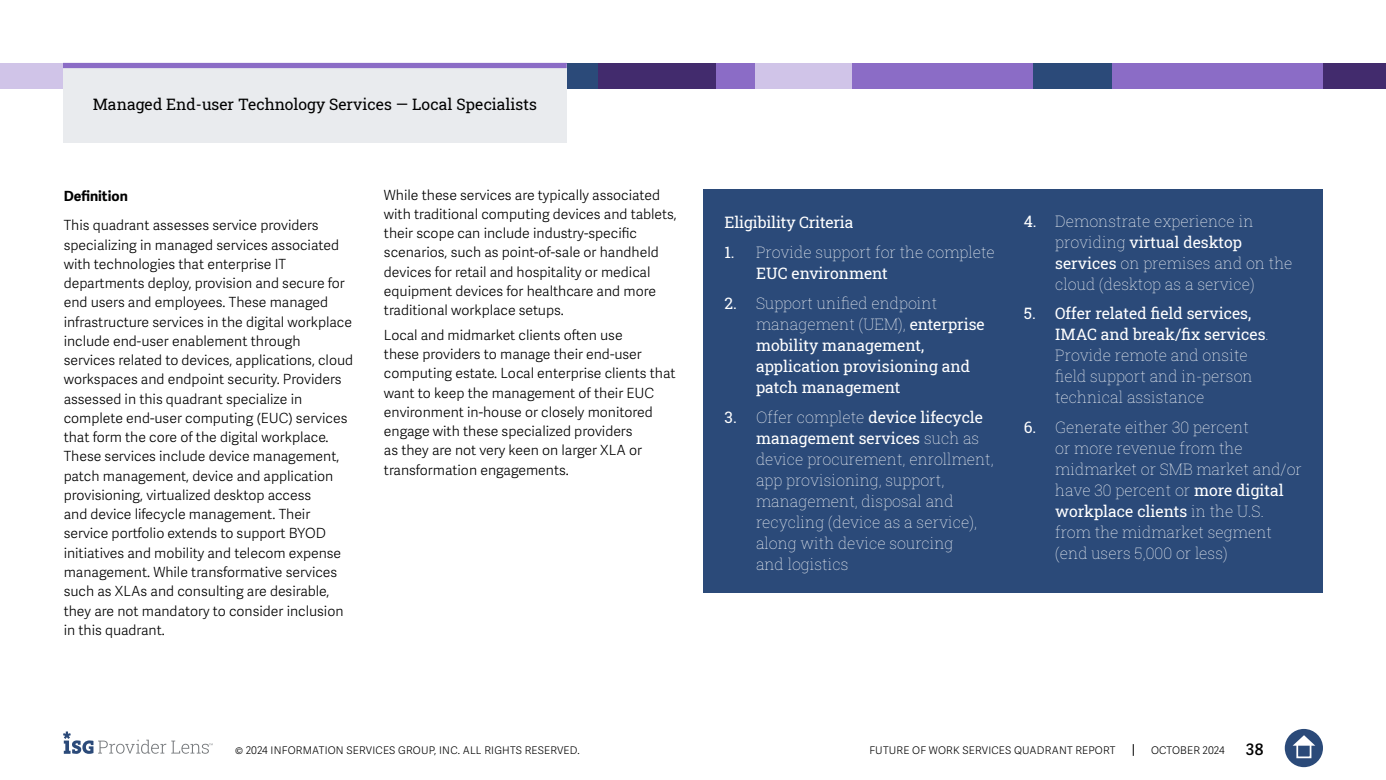
<style>
.page{position:relative;width:1386px;height:780px;background:#fff}
.page>*{position:absolute;margin:0;border:0;box-sizing:border-box;transform-origin:0 0}
.t1{font:15.75px/21px "Roboto Slab ISG P Thin";color:#fff}
.t2{font:15.75px/21px "Roboto Slab ISG P Regular";color:#fff}
.t3{font:15.75px "Roboto Slab ISG P Regular";color:#000}
.t4{font:600 15.75px "Adelle Sans";color:#000}
.t5{font:300 14px/19.2px "Adelle Sans";color:#000101}
.t6{font:700 14px "Adelle Sans";color:#000}
.t7{font:300 10.5px "Adelle Sans";letter-spacing:.02em;color:#000}
.s1{font-family:"Roboto Slab ISG P Regular"}
.s2{font-family:"Roboto Slab ISG P Thin"}
</style>
<div class="page">
<div style="left:1285px;top:729px;width:38px;height:38px;background:#2b4a79;border-radius:50%"></div>
<svg style="left:1293px;top:735px;width:22px;height:10px"></svg>
<div style="left:1296px;top:743px;width:15px;height:15px;border:2px solid #fff"></div>
<svg style="left:63px;top:731px;width:150px;height:23px"></svg>
<svg style="left:1133px;top:744px;width:1px;height:12px"></svg>
<div style="left:1047px;top:63px;width:276px;height:26px;background:#8b6cc6"></div>
<div style="left:0;top:63px;width:158px;height:26px;background:#d0c4e8"></div>
<div style="left:850px;top:63px;width:184px;height:26px;background:#8b6cc6"></div>
<div style="left:1323px;top:63px;width:63px;height:26px;background:#422b6d"></div>
<div style="left:1033px;top:63px;width:79px;height:26px;background:#2b4a79"></div>
<div style="left:754px;top:63px;width:98px;height:26px;background:#d0c4e8"></div>
<div style="left:598px;top:63px;width:157px;height:26px;background:#8b6cc6"></div>
<div style="left:598px;top:63px;width:118px;height:26px;background:#422b6d"></div>
<div style="left:567px;top:63px;width:31px;height:26px;background:#2b4a79"></div>
<div style="left:704px;top:189px;width:619px;height:403px;background:#2b4a79"></div>
<div style="left:63px;top:64px;width:504px;height:78px;background:#e9ebee"></div>
<div style="left:63px;top:63px;width:504px;height:5px;background:#8b6cc6"></div>
<p class="t3" style="left:93px;top:93px;width:446px">Managed End-user Technology Services — Local Specialists</p>
<p class="t6" style="left:64px;top:187px;width:66px">Definition</p>
<p class="t5" style="left:64px;top:216px;width:291px">This quadrant assesses service providers specializing in managed services associated with technologies that enterprise IT departments deploy, provision and secure for end users and employees. These managed infrastructure services in the digital workplace include end-user enablement through services related to devices, applications, cloud workspaces and endpoint security. Providers assessed in this quadrant specialize in complete end-user computing (EUC) services that form the core of the digital workplace.<br>These services include device management, patch management, device and application provisioning, virtualized desktop access<br>and device lifecycle management. Their service portfolio extends to support BYOD initiatives and mobility and telecom expense management. While transformative services such as XLAs and consulting are desirable, they are not mandatory to consider inclusion in this quadrant.</p>
<p class="t5" style="left:384px;top:185px;width:294px">While these services are typically associated with traditional computing devices and tablets, their scope can include industry-specific scenarios, such as point-of-sale or handheld devices for retail and hospitality or medical equipment devices for healthcare and more traditional workplace setups.</p>
<p class="t5" style="left:384px;top:325px;width:293px">Local and midmarket clients often use<br>these providers to manage their end-user computing estate. Local enterprise clients that want to keep the management of their EUC environment in-house or closely monitored engage with these specialized providers<br>as they are not very keen on larger XLA or transformation engagements.</p>
<p class="t2" style="left:724px;top:212px;width:130px">Eligibility Criteria</p>
<p class="t1" style="left:724px;top:241px;width:272px"><span class="s1">1.</span> Provide support for the complete</p>
<p class="t2" style="left:756px;top:262px;width:133px">EUC environment</p>
<p class="t1" style="left:756px;top:292px;width:230px;text-indent:-32px"><span class="s1">2.</span> Support unified endpoint management (UEM), <span class="s1">enterprise</span></p>
<p class="t2" style="left:756px;top:334px;width:216px">mobility management, application provisioning and patch management</p>
<p class="t2" style="left:724px;top:406px;width:260px;text-align:right">3. <span class="s2">Offer complete</span> device lifecycle management services <span class="s2">such as</span></p>
<p class="t1" style="left:756px;top:448px;width:239px">device procurement, enrollment, app provisioning, support, management, disposal and recycling (device as a service), along with device sourcing<br>and logistics</p>
<p class="t1" style="left:1024px;top:210px;width:231px"><span class="s1">4.</span> Demonstrate experience in</p>
<p class="t2" style="left:1055px;top:231px;width:188px"><span class="s2">providing</span> virtual desktop</p>
<p class="t1" style="left:1055px;top:252px;width:239px"><span class="s1">services</span> on premises and on the cloud (desktop as a service)</p>
<p class="t2" style="left:1055px;top:303px;width:215px;text-indent:-32px">5. Offer related field services,<br>IMAC and break/fix services<span class="s2">.</span></p>
<p class="t1" style="left:1055px;top:345px;width:199px">Provide remote and onsite field support and in-person technical assistance</p>
<p class="t1" style="left:1055px;top:416px;width:248px;text-indent:-32px"><span class="s1">6.</span> Generate either 30 percent<br>or more revenue from the midmarket or SMB market and/or have 30 percent or <span class="s1">more digital</span></p>
<p class="t2" style="left:1055px;top:500px;width:210px">workplace clients <span class="s2">in the U.S.</span></p>
<p class="t1" style="left:1055px;top:521px;width:218px">from the midmarket segment (end users 5,000 or less)</p>
<p class="t7" style="left:235px;top:744px;width:346px">© 2024 INFORMATION SERVICES GROUP, INC. ALL RIGHTS RESERVED.</p>
<p class="t7" style="left:869px;top:744px;width:248px">FUTURE OF WORK SERVICES QUADRANT REPORT</p>
<p class="t7" style="left:1151px;top:744px;width:75px">OCTOBER 2024</p>
<p class="t4" style="left:1246px;top:740px;width:19px">38</p>
</div>
